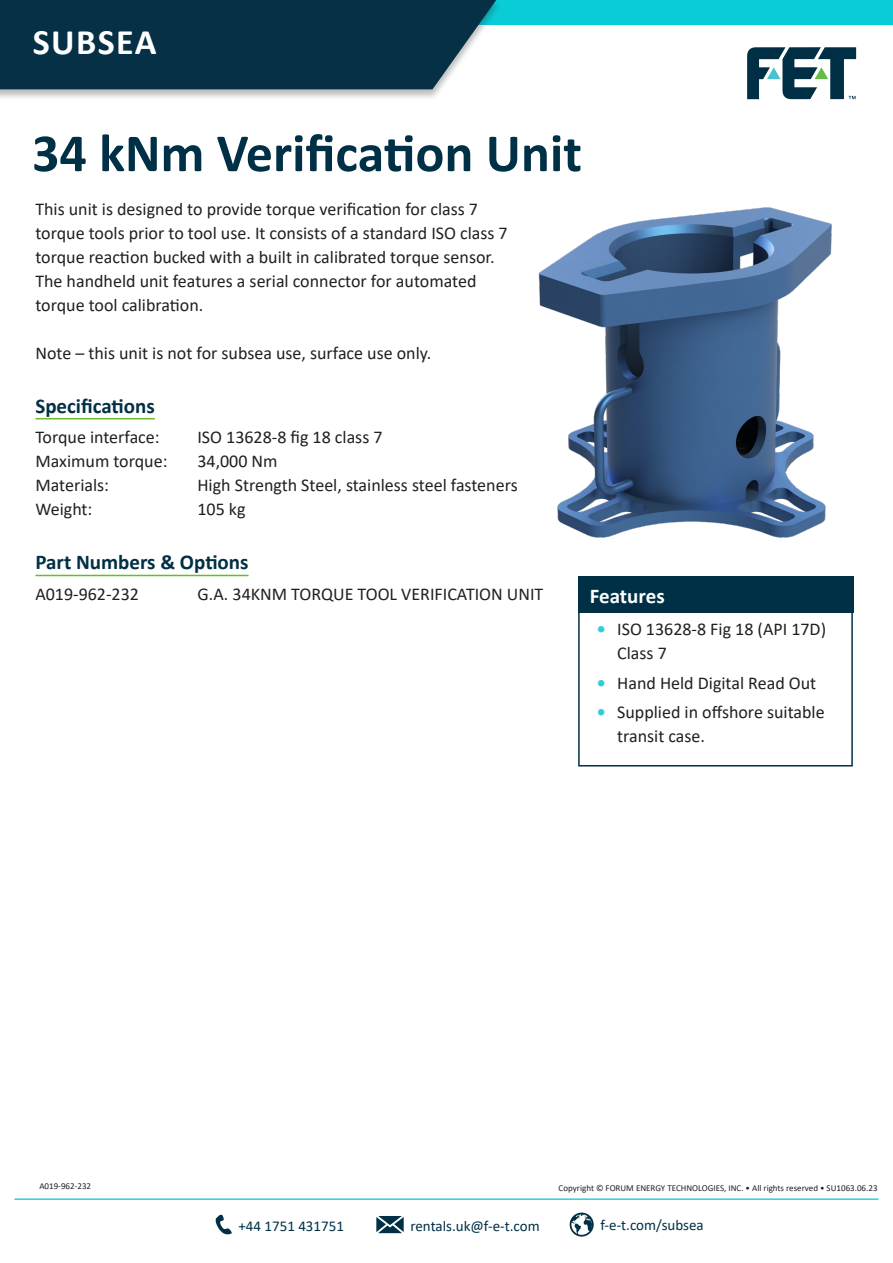
<style>
.page{position:relative;width:893px;height:1263px;background:#fff}
.page>*{position:absolute;margin:0;border:0;box-sizing:border-box;transform-origin:0 0}
.t1{font:700 54px "Calibri";color:#003045}
.t2{font:700 36px "Calibri";letter-spacing:.04em;color:#fff}
.t3{font:700 21px "Calibri";color:#003045}
.t4{font:700 21px "Calibri";color:#fff}
.t5{font:18px/24px "Calibri";color:#231f20}
.t6{font:15px "Calibri";color:#003045}
.t7{font:9px "Calibri";color:#231f20}
.s1{font-weight:700;color:#30cdd7}
</style>
<div class="page">
<div style="left:0;top:0;width:893px;height:24px;background:#0accd7"></div>
<div style="left:0;top:0;width:502px;height:101px;background:#231f20;opacity:.3"></div>
<div style="left:0;top:0;width:496px;height:89px;background:#053045"></div>
<hr style="left:14px;top:1198px;width:864px;height:2px;background:#30cdd7">
<svg style="left:216px;top:1214px;width:16px;height:21px"></svg>
<svg style="left:376px;top:1216px;width:28px;height:17px"></svg>
<svg style="left:570px;top:1212px;width:24px;height:24px"></svg>
<svg style="left:747px;top:47px;width:109px;height:52px"></svg>
<hr style="left:35px;top:418px;width:120px;height:1px;background:#66bc29">
<hr style="left:35px;top:575px;width:214px;height:1px;background:#66bc29">
<img style="left:538px;top:207px;width:294px;height:331px">
<div style="left:578px;top:576px;width:275px;height:190px;border:2px solid #003045"></div>
<div style="left:578px;top:576px;width:276px;height:37px;background:#003045"></div>
<h2 class="t2" style="left:33px;top:17px;width:125px">SUBSEA</h2>
<h1 class="t1" style="left:32px;top:115px;width:551px">34 kNm Verification Unit</h1>
<p class="t5" style="left:35px;top:196px;width:474px">This unit is designed to provide torque verification for class 7 torque tools prior to tool use. It consists of a standard ISO class 7 torque reaction bucked with a built in calibrated torque sensor.<br>The handheld unit features a serial connector for automated torque tool calibration.</p>
<p class="t5" style="left:35px;top:340px;width:397px">Note – this unit is not for subsea use, surface use only.</p>
<p class="t3" style="left:35px;top:391px;width:121px">Specifications</p>
<p class="t5" style="left:35px;top:425px;width:126px">Torque interface:</p>
<p class="t5" style="left:197px;top:425px;width:187px">ISO 13628-8 fig 18 class 7</p>
<p class="t5" style="left:35px;top:449px;width:134px">Maximum torque:</p>
<p class="t5" style="left:197px;top:449px;width:82px">34,000 Nm</p>
<p class="t5" style="left:35px;top:473px;width:75px">Materials:</p>
<p class="t5" style="left:197px;top:473px;width:322px">High Strength Steel, stainless steel fasteners</p>
<p class="t5" style="left:35px;top:497px;width:59px">Weight:</p>
<p class="t5" style="left:197px;top:497px;width:50px">105 kg</p>
<p class="t3" style="left:35px;top:548px;width:215px">Part Numbers &amp; Options</p>
<p class="t5" style="left:35px;top:582px;width:105px">A019-962-232</p>
<p class="t5" style="left:197px;top:582px;width:347px">G.A. 34KNM TORQUE TOOL VERIFICATION UNIT</p>
<p class="t4" style="left:590px;top:581px;width:76px">Features</p>
<p class="t5" style="left:617px;top:617px;width:210px;text-indent:-20px"><span class="s1">•</span> ISO 13628-8 Fig 18 (API 17D)<br>Class 7</p>
<p class="t5" style="left:597px;top:670px;width:221px"><span class="s1">•</span> Hand Held Digital Read Out</p>
<p class="t5" style="left:617px;top:700px;width:209px;text-indent:-20px"><span class="s1">•</span> Supplied in offshore suitable transit case.</p>
<p class="t7" style="left:39px;top:1180px;width:53px">A019-962-232</p>
<p class="t7" style="left:559px;top:1181px;width:320px">Copyright © FORUM ENERGY TECHNOLOGIES, INC. • All rights reserved • SU1063.06.23</p>
<p class="t6" style="left:238px;top:1215px;width:107px">+44 1751 431751</p>
<p class="t6" style="left:410px;top:1215px;width:131px">rentals.uk@f-e-t.com</p>
<p class="t6" style="left:600px;top:1215px;width:105px">f-e-t.com/subsea</p>
</div>
